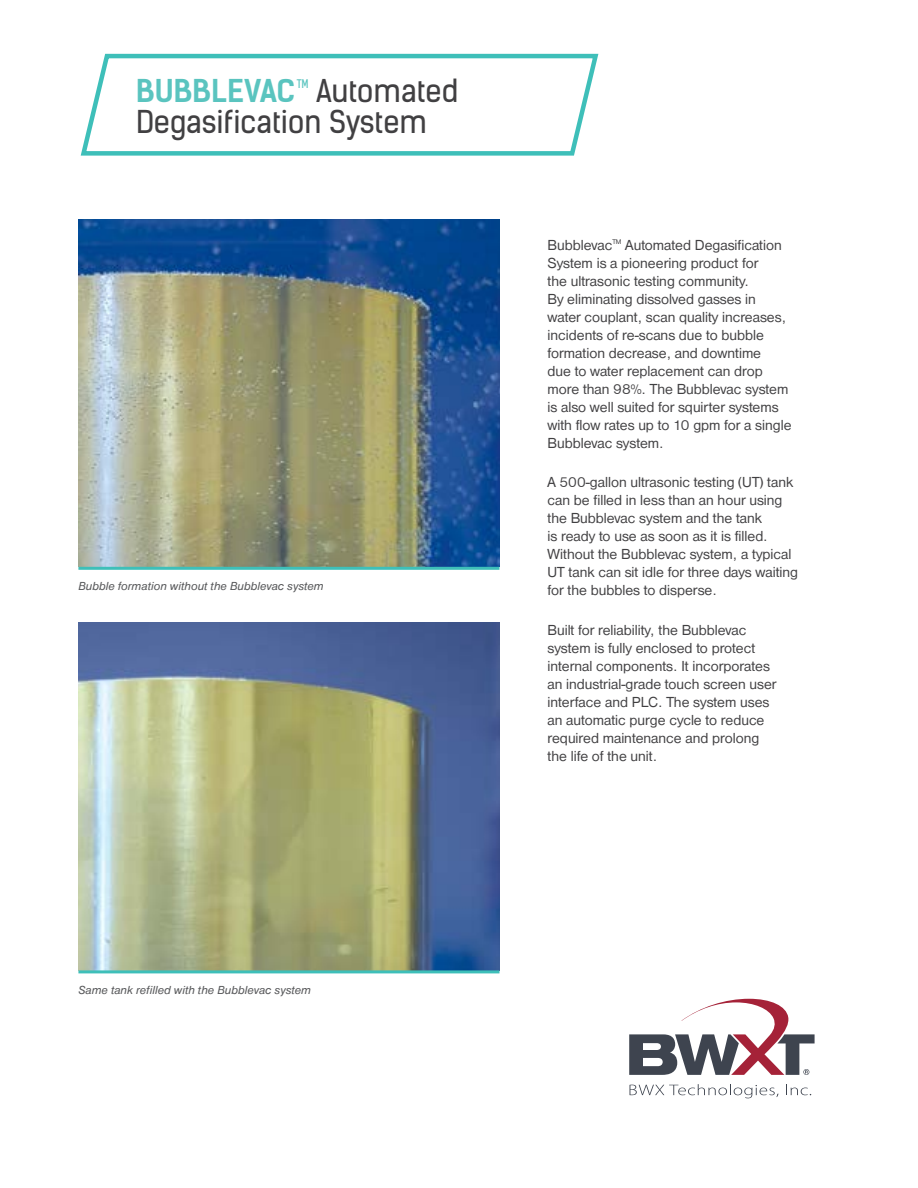
<style>
.page{position:relative;width:918px;height:1188px;background:#fff}
.page>*{position:absolute;margin:0;border:0;box-sizing:border-box;transform-origin:0 0}
.t1{font:30px/31.5px "Kelson Sans";color:#414042}
.t2{font:700 30px "Kelson Sans";color:#5ac4bf}
.t3{font:15px/18px "Nimbus San D";color:#414042}
.t4{font:italic 12px "Nimbus San D";color:#58595b}
.t5{font:11.4px "Kelson Sans";color:#5ac4bf}
</style>
<div class="page">
<svg style="left:80px;top:53px;width:519px;height:103px"></svg>
<img style="left:78px;top:219px;width:422px;height:348px">
<img style="left:78px;top:623px;width:422px;height:348px">
<hr style="left:78px;top:970px;width:421px;height:3px;background:#3ebfb9">
<hr style="left:78px;top:567px;width:421px;height:3px;background:#3ebfb9">
<svg style="left:630px;top:1084px;width:149px;height:14px"></svg>
<svg style="left:786px;top:1085px;width:25px;height:10px"></svg>
<svg style="left:629px;top:999px;width:186px;height:76px"></svg>
<h1 class="t1" style="left:136px;top:75px;width:324px;text-indent:180px">Automated<br>Degasification System</h1>
<h1 class="t2" style="left:136px;top:72px;width:161px">BUBBLEVAC</h1>
<p class="t5" style="left:297px;top:77px;width:14px">TM</p>
<p class="t4" style="left:78px;top:579px;width:247px">Bubble formation without the Bubblevac system</p>
<p class="t4" style="left:78px;top:983px;width:234px">Same tank refilled with the Bubblevac system</p>
<p class="t3" style="left:548px;top:236px;width:246px">Bubblevac<sup>TM</sup> Automated Degasification System is a pioneering product for<br>the ultrasonic testing community.<br>By eliminating dissolved gasses in water couplant, scan quality increases, incidents of re‑scans due to bubble formation decrease, and downtime<br>due to water replacement can drop more than 98%. The Bubblevac system is also well suited for squirter systems with flow rates up to 10 gpm for a single Bubblevac system.</p>
<p class="t3" style="left:548px;top:473px;width:252px">A 500-gallon ultrasonic testing (UT) tank can be filled in less than an hour using the Bubblevac system and the tank<br>is ready to use as soon as it is filled.<br>Without the Bubblevac system, a typical UT tank can sit idle for three days waiting for the bubbles to disperse.</p>
<p class="t3" style="left:548px;top:621px;width:230px">Built for reliability, the Bubblevac system is fully enclosed to protect internal components. It incorporates an industrial-grade touch screen user interface and PLC. The system uses an automatic purge cycle to reduce required maintenance and prolong the life of the unit.</p>
</div>
